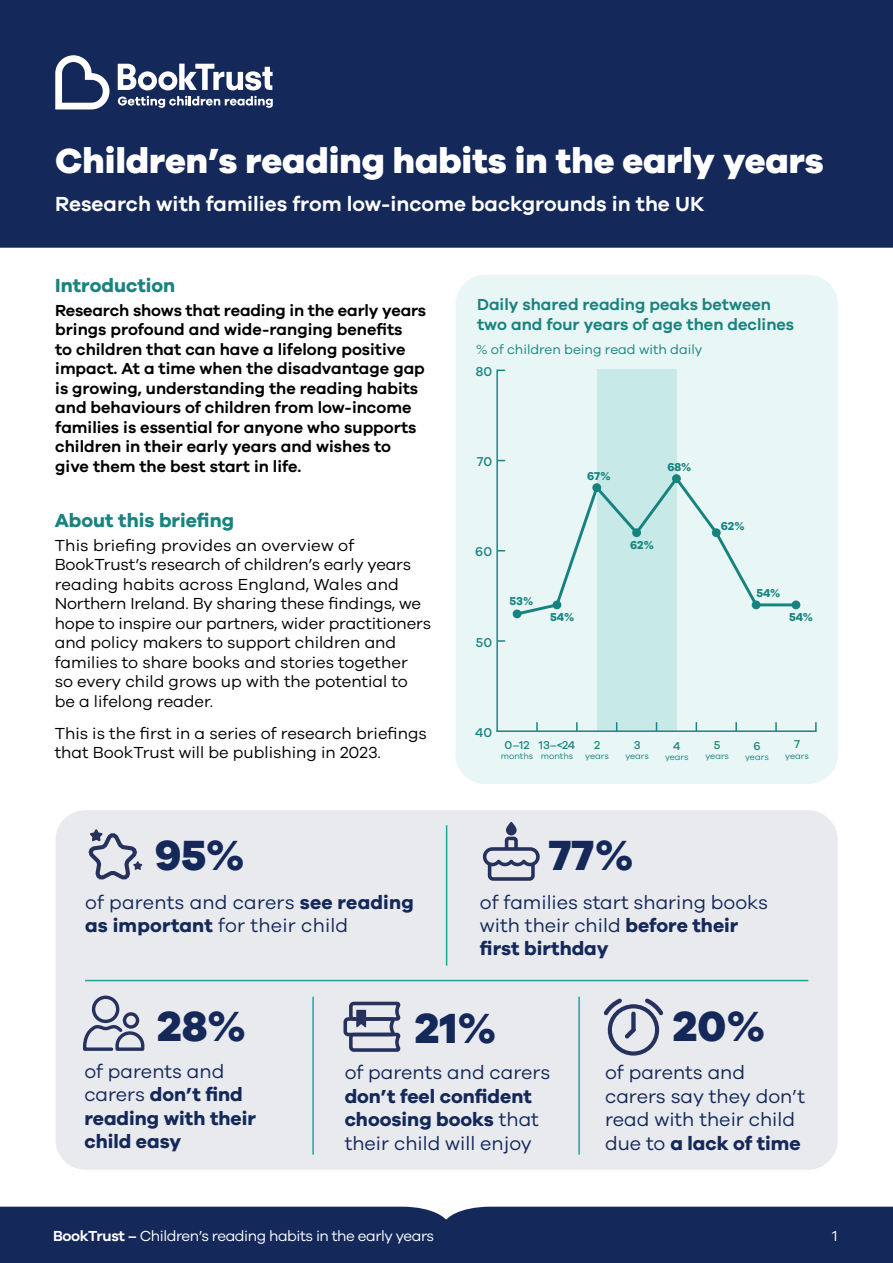
<style>
.page{position:relative;width:893px;height:1263px;background:#fff}
.page>*{position:absolute;margin:0;border:0;box-sizing:border-box;transform-origin:0 0}
.t1{font:800 43.5px "Galano Grotesque";color:#14285a}
.t2{font:800 36px "Galano Grotesque";color:#fff}
.t3{font:600 21px "Galano Grotesque";color:#fff}
.t4{font:19.5px/23.4px "Galano Grotesque";color:#14285a}
.t5{font:700 19.5px/23.4px "Galano Grotesque";color:#14285a}
.t6{font:700 19.5px "Galano Grotesque";color:#18837f}
.t7{font:16.5px/19.5px "Galano Grotesque";color:#000}
.t8{font:600 16.5px/19.5px "Galano Grotesque";color:#000}
.t9{font:600 16.5px/19.8px "Galano Grotesque";color:#18837f}
.t10{font:15px "Galano Grotesque";letter-spacing:-.03em;color:#fff}
.t11{font:13.5px "Galano Grotesque";color:#18837f}
.t12{font:500 13.2px "Galano Grotesque";color:#17837f}
.t13{font:700 11.7px "Galano Grotesque";color:#17837f}
.t14{font:500 11.7px "Galano Grotesque";color:#17837f}
.t15{font:8.85px "Galano Grotesque";color:#17837f}
.s1{font-weight:700}
.s2{font-weight:400}
.s3{font-weight:600}
</style>
<div class="page">
<div style="left:455px;top:275px;width:383px;height:509px;background:#e9f6f6;border-radius:30px"></div>
<div style="left:0;top:0;width:893px;height:248px;background:#14285a"></div>
<svg style="left:55px;top:55px;width:54px;height:54px"></svg>
<svg style="left:118px;top:64px;width:155px;height:26px"></svg>
<svg style="left:118px;top:96px;width:155px;height:12px"></svg>
<div style="left:56px;top:810px;width:782px;height:360px;background:#e8eaee;border-radius:30px"></div>
<hr style="left:312px;top:997px;width:2px;height:157px;background:#1ea5a0">
<hr style="left:446px;top:825px;width:1px;height:141px;background:#1ea5a0">
<hr style="left:85px;top:980px;width:723px;height:1px;background:#1ea5a0">
<hr style="left:578px;top:997px;width:2px;height:157px;background:#1ea5a0">
<div style="left:597px;top:369px;width:79px;height:362px;background:#c7e9e7"></div>
<hr style="left:497px;top:730px;width:319px;height:2px;background:#17837f">
<svg style="left:536px;top:722px;width:2px;height:9px"></svg>
<svg style="left:576px;top:722px;width:2px;height:9px"></svg>
<svg style="left:735px;top:722px;width:2px;height:9px"></svg>
<svg style="left:775px;top:722px;width:2px;height:9px"></svg>
<svg style="left:815px;top:722px;width:2px;height:9px"></svg>
<hr style="left:496px;top:370px;width:2px;height:361px;background:#17837f">
<svg style="left:498px;top:640px;width:7px;height:2px"></svg>
<svg style="left:520px;top:481px;width:240px;height:136px"></svg>
<hr style="left:756px;top:603px;width:40px;height:3px;background:#17837f">
<div style="left:513px;top:609px;width:8px;height:9px;background:#17837f;border-radius:50%"></div>
<div style="left:552px;top:600px;width:9px;height:9px;background:#17837f;border-radius:50%"></div>
<div style="left:592px;top:483px;width:9px;height:9px;background:#17837f;border-radius:50%"></div>
<div style="left:632px;top:528px;width:9px;height:9px;background:#17837f;border-radius:50%"></div>
<div style="left:672px;top:474px;width:9px;height:9px;background:#17837f;border-radius:50%"></div>
<div style="left:712px;top:528px;width:9px;height:9px;background:#17837f;border-radius:50%"></div>
<div style="left:752px;top:600px;width:8px;height:9px;background:#17837f;border-radius:50%"></div>
<div style="left:791px;top:600px;width:9px;height:9px;background:#17837f;border-radius:50%"></div>
<svg style="left:88px;top:829px;width:55px;height:51px"></svg>
<svg style="left:343px;top:1001px;width:58px;height:51px"></svg>
<div style="left:92px;top:995px;width:27px;height:28px;border:3px solid #26325d;border-radius:50%"></div>
<div style="left:123px;top:1012px;width:16px;height:17px;border:3px solid #26325d;border-radius:50%"></div>
<svg style="left:82px;top:1021px;width:63px;height:30px"></svg>
<svg style="left:603px;top:998px;width:60px;height:57px"></svg>
<svg style="left:483px;top:822px;width:57px;height:59px"></svg>
<div style="left:0;top:1207px;width:893px;height:56px;background:#14285a"></div>
<h2 class="t2" style="left:55px;top:138px;width:770px">Children’s reading habits in the early years</h2>
<p class="t3" style="left:55px;top:191px;width:650px">Research with families from low-income backgrounds in the UK</p>
<p class="t6" style="left:55px;top:273px;width:122px">Introduction</p>
<p class="t8" style="left:55px;top:300px;width:372px">Research shows that reading in the early years brings profound and wide-ranging benefits<br>to children that can have a lifelong positive impact. At a time when the disadvantage gap is growing, understanding the reading habits and behaviours of children from low-income families is essential for anyone who supports children in their early years and wishes to give them the best start in life.</p>
<p class="t6" style="left:55px;top:508px;width:181px">About this briefing</p>
<p class="t7" style="left:55px;top:535px;width:378px">This briefing provides an overview of BookTrust’s research of children’s early years reading habits across England, Wales and Northern Ireland. By sharing these findings, we hope to inspire our partners, wider practitioners and policy makers to support children and families to share books and stories together<br>so every child grows up with the potential to be a lifelong reader.</p>
<p class="t7" style="left:55px;top:723px;width:374px">This is the first in a series of research briefings that BookTrust will be publishing in 2023.</p>
<h1 class="t1" style="left:155px;top:828px;width:91px">95%</h1>
<p class="t4" style="left:85px;top:890px;width:330px">of parents and carers <span class="s1">see reading as important</span> for their child</p>
<p class="t9" style="left:477px;top:294px;width:319px">Daily shared reading peaks between two and four years of age then declines</p>
<p class="t11" style="left:476px;top:342px;width:228px">% of children being read with daily</p>
<p class="t12" style="left:476px;top:364px;width:18px">80</p>
<p class="t12" style="left:477px;top:454px;width:17px">70</p>
<p class="t13" style="left:587px;top:469px;width:25px">67%</p>
<p class="t13" style="left:667px;top:460px;width:26px">68%</p>
<p class="t12" style="left:475px;top:544px;width:18px">60</p>
<p class="t12" style="left:476px;top:634px;width:18px">50</p>
<p class="t13" style="left:509px;top:594px;width:25px">53%</p>
<p class="t13" style="left:550px;top:610px;width:25px">54%</p>
<p class="t13" style="left:630px;top:538px;width:25px">62%</p>
<p class="t13" style="left:721px;top:519px;width:25px">62%</p>
<p class="t13" style="left:756px;top:585px;width:25px">54%</p>
<p class="t13" style="left:789px;top:610px;width:25px">54%</p>
<p class="t12" style="left:475px;top:724px;width:18px">40</p>
<p class="t14" style="left:505px;top:738px;width:27px">0–12</p>
<p class="t15" style="left:501px;top:751px;width:34px">months</p>
<p class="t14" style="left:539px;top:738px;width:38px">13–&lt;24</p>
<p class="t15" style="left:541px;top:751px;width:34px">months</p>
<p class="t14" style="left:594px;top:738px;width:8px">2</p>
<p class="t15" style="left:585px;top:751px;width:25px">years</p>
<p class="t14" style="left:634px;top:738px;width:8px">3</p>
<p class="t15" style="left:625px;top:751px;width:25px">years</p>
<p class="t14" style="left:673px;top:739px;width:9px">4</p>
<p class="t15" style="left:665px;top:752px;width:25px">years</p>
<p class="t14" style="left:714px;top:738px;width:8px">5</p>
<p class="t15" style="left:705px;top:751px;width:25px">years</p>
<p class="t14" style="left:753px;top:739px;width:9px">6</p>
<p class="t15" style="left:745px;top:752px;width:25px">years</p>
<p class="t14" style="left:794px;top:737px;width:7px">7</p>
<p class="t15" style="left:785px;top:750px;width:25px">years</p>
<h1 class="t1" style="left:549px;top:828px;width:87px">77%</h1>
<p class="t4" style="left:480px;top:890px;width:290px">of families start sharing books with their child <span class="s1">before their first birthday</span></p>
<h1 class="t1" style="left:157px;top:998px;width:91px">28%</h1>
<p class="t5" style="left:84px;top:1059px;width:173px"><span class="s2">of parents and carers</span> don’t find reading with their child easy</p>
<h1 class="t1" style="left:415px;top:1000px;width:83px">21%</h1>
<p class="t4" style="left:345px;top:1060px;width:207px">of parents and carers</p>
<p class="t5" style="left:345px;top:1084px;width:196px">don’t feel confident choosing books <span class="s2">that their child will enjoy</span></p>
<h1 class="t1" style="left:673px;top:999px;width:94px">20%</h1>
<p class="t4" style="left:605px;top:1060px;width:201px">of parents and carers say they don’t read with their child due to <span class="s1">a lack of time</span></p>
<p class="t10" style="left:53px;top:1226px;width:383px"><span class="s3">BookTrust –</span> Children’s reading habits in the early years</p>
<p class="t10" style="left:832px;top:1226px;width:7px">1</p>
</div>
